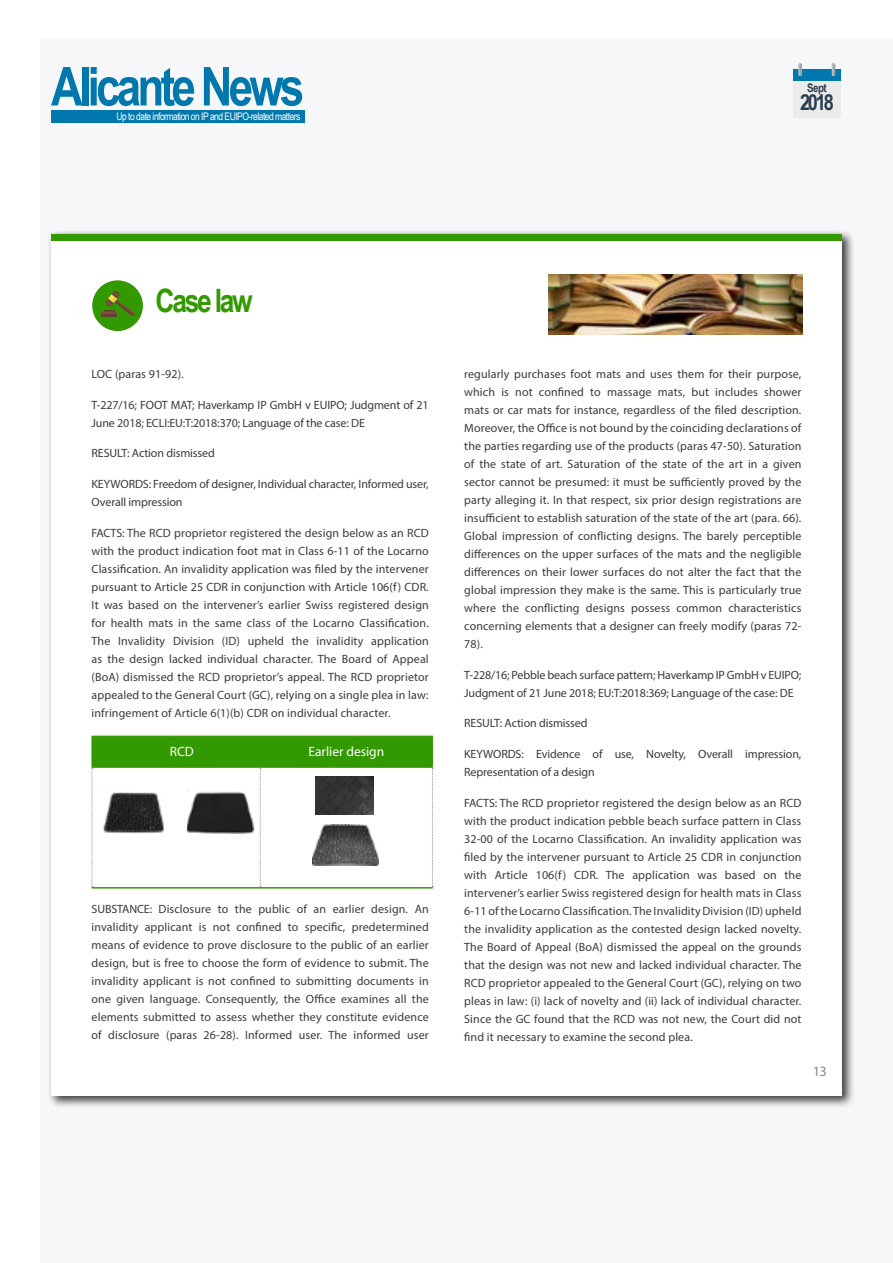
<style>
.page{position:relative;width:893px;height:1263px;background:#fff}
.page>*{position:absolute;margin:0;border:0;box-sizing:border-box;transform-origin:0 0}
.t1{font:700 53.7px "Arial Narrow";letter-spacing:-.07em;color:#0078ad}
.t2{font:700 32.25px "Arial Narrow";letter-spacing:-.07em;color:#390}
.t3{font:700 22.2px "Arial Narrow";color:#2b3d4f}
.t4{font:14.25px "Myriad Pro";color:#87888a}
.t5{font:13.5px "Myriad Pro";color:#fff}
.t6{font:12px/18px "Myriad Pro";letter-spacing:-.01em;color:#3b3a3c}
.t7{font:12px "Myriad Pro";letter-spacing:.01em;color:#3b3a3c}
.t8{font:700 11.85px "Arial Narrow";color:#2b3d4f}
.t9{font:10.35px "Arial Narrow";letter-spacing:-.05em;color:#fff}
</style>
<div class="page">
<div style="left:40px;top:38px;width:853px;height:1225px;background:#f6f7f9"></div>
<div style="left:51px;top:110px;width:253px;height:12px;background:#0078ad"></div>
<div style="left:793px;top:70px;width:48px;height:48px;background:#ebebeb"></div>
<div style="left:793px;top:70px;width:48px;height:11px;background:#0078ad"></div>
<svg style="left:799px;top:63px;width:4px;height:14px"></svg>
<svg style="left:832px;top:63px;width:4px;height:14px"></svg>
<div style="left:48px;top:230px;width:807px;height:878px;background:#000;opacity:.75"></div>
<div style="left:51px;top:234px;width:791px;height:861px;background:#fff"></div>
<img style="left:549px;top:274px;width:253px;height:61px">
<div style="left:51px;top:234px;width:791px;height:7px;background:#390"></div>
<svg style="left:92px;top:737px;width:341px;height:150px"></svg>
<hr style="left:92px;top:736px;width:168px;height:1px;background:#390">
<hr style="left:92px;top:736px;width:1px;height:30px;background:#390">
<hr style="left:260px;top:736px;width:173px;height:1px;background:#390">
<hr style="left:260px;top:736px;width:1px;height:30px;background:#390">
<hr style="left:432px;top:736px;width:1px;height:30px;background:#390">
<hr style="left:92px;top:766px;width:168px;height:2px;background:#390">
<hr style="left:260px;top:766px;width:173px;height:2px;background:#390">
<hr style="left:92px;top:887px;width:168px;height:1px;background:#390">
<hr style="left:260px;top:887px;width:173px;height:1px;background:#390">
<div style="left:92px;top:280px;width:51px;height:51px;background:#390;border-radius:50%"></div>
<svg style="left:101px;top:290px;width:34px;height:26px"></svg>
<img style="left:102px;top:791px;width:62px;height:42px">
<img style="left:188px;top:791px;width:66px;height:42px">
<img style="left:315px;top:777px;width:59px;height:38px">
<img style="left:312px;top:824px;width:66px;height:41px">
<h1 class="t1" style="left:51px;top:46px;width:255px">Alicante News</h1>
<p class="t9" style="left:117px;top:109px;width:185px">Up to date information on IP and EUIPO-related matters</p>
<p class="t8" style="left:807px;top:79px;width:21px">Sept</p>
<h3 class="t3" style="left:800px;top:86px;width:35px">2018</h3>
<h2 class="t2" style="left:156px;top:277px;width:99px">Case law</h2>
<p class="t7" style="left:92px;top:366px;width:94px">LOC (paras 91-92).</p>
<p class="t6" style="left:92px;top:395px;width:339px">T-227/16; FOOT MAT; Haverkamp IP GmbH v EUIPO; Judgment of 21<br>June 2018; ECLI:EU:T:2018:370; Language of the case: DE</p>
<p class="t6" style="left:92px;top:444px;width:125px">RESULT: Action dismissed</p>
<p class="t6" style="left:92px;top:475px;width:339px">KEYWORDS: Freedom of designer, Individual character, Informed user,<br>Overall impression</p>
<p class="t6" style="left:92px;top:524px;width:339px;text-align:justify">FACTS: The RCD proprietor registered the design below as an RCD with the product indication foot mat in Class 6-11 of the Locarno Classification. An invalidity application was filed by the intervener pursuant to Article 25 CDR in conjunction with Article 106(f) CDR.<br>It was based on the intervener’s earlier Swiss registered design for health mats in the same class of the Locarno Classification.<br>The Invalidity Division (ID) upheld the invalidity application as the design lacked individual character. The Board of Appeal (BoA) dismissed the RCD proprietor’s appeal. The RCD proprietor appealed to the General Court (GC), relying on a single plea in law: infringement of Article 6(1)(b) CDR on individual character.</p>
<p class="t5" style="left:170px;top:744px;width:26px">RCD</p>
<p class="t5" style="left:308px;top:744px;width:77px">Earlier design</p>
<p class="t6" style="left:92px;top:900px;width:339px;text-align:justify">SUBSTANCE: Disclosure to the public of an earlier design. An invalidity applicant is not confined to specific, predetermined means of evidence to prove disclosure to the public of an earlier design, but is free to choose the form of evidence to submit. The invalidity applicant is not confined to submitting documents in one given language. Consequently, the Office examines all the elements submitted to assess whether they constitute evidence of disclosure (paras 26-28). Informed user. The informed user</p>
<p class="t6" style="left:464px;top:365px;width:339px;text-align:justify">regularly purchases foot mats and uses them for their purpose, which is not confined to massage mats, but includes shower mats or car mats for instance, regardless of the filed description.<br>Moreover, the Office is not bound by the coinciding declarations of the parties regarding use of the products (paras 47-50). Saturation of the state of art. Saturation of the state of the art in a given sector cannot be presumed: it must be sufficiently proved by the party alleging it. In that respect, six prior design registrations are insufficient to establish saturation of the state of the art (para. 66).<br>Global impression of conflicting designs. The barely perceptible differences on the upper surfaces of the mats and the negligible differences on their lower surfaces do not alter the fact that the global impression they make is the same. This is particularly true where the conflicting designs possess common characteristics concerning elements that a designer can freely modify (paras 72- 78).</p>
<p class="t6" style="left:464px;top:665px;width:339px">T-228/16; Pebble beach surface pattern; Haverkamp IP GmbH v EUIPO;<br>Judgment of 21 June 2018; EU:T:2018:369; Language of the case: DE</p>
<p class="t6" style="left:464px;top:714px;width:125px">RESULT: Action dismissed</p>
<p class="t6" style="left:464px;top:745px;width:339px">KEYWORDS: Evidence of use, Novelty, Overall impression,<br>Representation of a design</p>
<p class="t6" style="left:464px;top:794px;width:339px;text-align:justify">FACTS: The RCD proprietor registered the design below as an RCD with the product indication pebble beach surface pattern in Class 32-00 of the Locarno Classification. An invalidity application was filed by the intervener pursuant to Article 25 CDR in conjunction with Article 106(f) CDR. The application was based on the intervener’s earlier Swiss registered design for health mats in Class 6-11 of the Locarno Classification. The Invalidity Division (ID) upheld the invalidity application as the contested design lacked novelty.<br>The Board of Appeal (BoA) dismissed the appeal on the grounds that the design was not new and lacked individual character. The RCD proprietor appealed to the General Court (GC), relying on two pleas in law: (i) lack of novelty and (ii) lack of individual character.<br>Since the GC found that the RCD was not new, the Court did not find it necessary to examine the second plea.</p>
<p class="t4" style="left:813px;top:1062px;width:15px">13</p>
</div>
